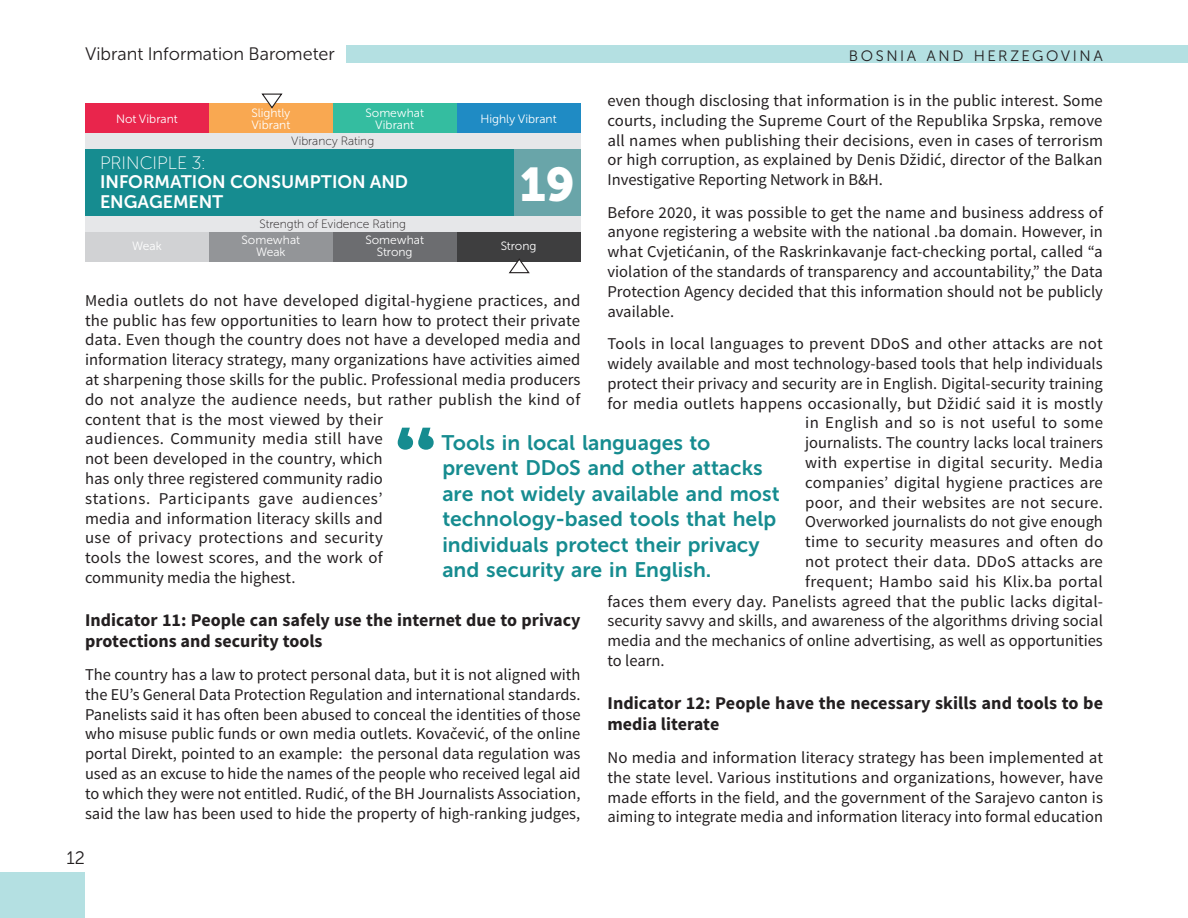
<style>
.page{position:relative;width:1188px;height:918px;background:#fff}
.page>*{position:absolute;margin:0;border:0;box-sizing:border-box;transform-origin:0 0}
.t1{font:47.1px "Museo Sans Cyrl 900";color:#fff}
.Pullquotes{font:21px/25.5px "Museo Sans Cyrl 700";color:#168c90}
.Indicator{font:700 18px/21.6px "Source Sans Pro";color:#231f20}
.t2{font:18px/19.5px "Museo Sans Cyrl 700";color:#fff}
.t3{font:18px "Museo Sans Cyrl 300";color:#231f20}
.t4{font:18px "Museo Sans Cyrl 100";color:#fff}
.t5{font:16.5px/19.8px "Source Sans Pro";letter-spacing:.005em;color:#231f20;text-align:justify}
.t6{font:15px "Museo Sans Cyrl 300";letter-spacing:.175em;color:#231f20}
.t7{font:12px "Museo Sans Cyrl 300";color:#fff}
.t8{font:12px "Museo Sans Cyrl 100";color:#231f20}
</style>
<div class="page">
<div style="left:0;top:872px;width:85px;height:46px;background:#b4e0e2"></div>
<div style="left:346px;top:45px;width:842px;height:18px;background:#b4e0e2"></div>
<div style="left:85px;top:216px;width:495px;height:17px;background:#e6e7e9"></div>
<div style="left:85px;top:133px;width:495px;height:16px;background:#e6e7e9"></div>
<div style="left:85px;top:149px;width:495px;height:67px;background:#168c90"></div>
<div style="left:514px;top:149px;width:66px;height:67px;background:#69a5a9"></div>
<div style="left:333px;top:103px;width:124px;height:30px;background:#34bda0"></div>
<div style="left:457px;top:103px;width:123px;height:30px;background:#1f8bc4"></div>
<div style="left:209px;top:103px;width:124px;height:30px;background:#f9a851"></div>
<div style="left:85px;top:103px;width:124px;height:30px;background:#e9254c"></div>
<svg style="left:261px;top:93px;width:22px;height:16px"></svg>
<div style="left:333px;top:233px;width:124px;height:29px;background:#6c6d70"></div>
<div style="left:457px;top:233px;width:123px;height:29px;background:#3e3e3f"></div>
<div style="left:209px;top:233px;width:124px;height:29px;background:#939598"></div>
<div style="left:85px;top:233px;width:124px;height:29px;background:#d1d2d4"></div>
<svg style="left:508px;top:258px;width:22px;height:16px"></svg>
<svg style="left:398px;top:428px;width:36px;height:22px"></svg>
<p class="t3" style="left:85px;top:44px;width:251px">Vibrant Information Barometer</p>
<p class="t6" style="left:849px;top:48px;width:256px">BOSNIA AND HERZEGOVINA</p>
<p class="t5" style="left:608px;top:91px;width:497px">even though disclosing that information is in the public interest. Some courts, including the Supreme Court of the Republika Srpska, remove all names when publishing their decisions, even in cases of terrorism or high corruption, as explained by Denis Džidić, director of the Balkan Investigative Reporting Network in B&amp;H.</p>
<p class="t5" style="left:608px;top:203px;width:497px">Before 2020, it was possible to get the name and business address of anyone registering a website with the national .ba domain. However, in what Cvjetićanin, of the Raskrinkavanje fact-checking portal, called “a violation of the standards of transparency and accountability,” the Data Protection Agency decided that this information should not be publicly available.</p>
<p class="t5" style="left:608px;top:334px;width:497px">Tools in local languages to prevent DDoS and other attacks are not</p>
<p class="t5" style="left:608px;top:354px;width:497px">widely available and most technology-based tools that help individuals</p>
<p class="t5" style="left:608px;top:374px;width:497px">protect their privacy and security are in English. Digital-security training</p>
<p class="t5" style="left:608px;top:394px;width:497px">for media outlets happens occasionally, but Džidić said it is mostly</p>
<p class="t5" style="left:805px;top:413px;width:299px">in English and so is not useful to some</p>
<p class="t5" style="left:805px;top:433px;width:299px">journalists. The country lacks local trainers</p>
<p class="t5" style="left:805px;top:453px;width:299px">with expertise in digital security. Media</p>
<p class="t5" style="left:805px;top:473px;width:299px">companies’ digital hygiene practices are</p>
<p class="t5" style="left:805px;top:493px;width:299px">poor, and their websites are not secure.</p>
<p class="t5" style="left:805px;top:512px;width:299px">Overworked journalists do not give enough</p>
<p class="t5" style="left:805px;top:532px;width:299px">time to security measures and often do</p>
<p class="t5" style="left:805px;top:552px;width:299px">not protect their data. DDoS attacks are</p>
<p class="t5" style="left:805px;top:572px;width:299px">frequent; Hambo said his Klix.ba portal</p>
<p class="t5" style="left:608px;top:592px;width:497px">faces them every day. Panelists agreed that the public lacks digital-</p>
<p class="t5" style="left:608px;top:611px;width:497px">security savvy and skills, and awareness of the algorithms driving social</p>
<p class="t5" style="left:608px;top:631px;width:497px">media and the mechanics of online advertising, as well as opportunities</p>
<p class="t5" style="left:608px;top:651px;width:59px">to learn.</p>
<p class="Indicator" style="left:608px;top:693px;width:497px">Indicator 12: People have the necessary skills and tools to be media literate</p>
<p class="t5" style="left:608px;top:748px;width:497px">No media and information literacy strategy has been implemented at the state level. Various institutions and organizations, however, have made efforts in the field, and the government of the Sarajevo canton is aiming to integrate media and information literacy into formal education</p>
<p class="t7" style="left:251px;top:106px;width:41px">Slightly</p>
<p class="t7" style="left:251px;top:118px;width:40px">Vibrant</p>
<p class="t7" style="left:365px;top:106px;width:60px">Somewhat</p>
<p class="t7" style="left:375px;top:118px;width:40px">Vibrant</p>
<p class="t7" style="left:481px;top:112px;width:78px">Highly Vibrant</p>
<p class="t7" style="left:116px;top:112px;width:63px">Not Vibrant</p>
<p class="t8" style="left:291px;top:134px;width:84px">Vibrancy Rating</p>
<p class="t4" style="left:100px;top:153px;width:107px">PRINCIPLE 3:</p>
<p class="t2" style="left:100px;top:172px;width:310px">INFORMATION CONSUMPTION AND<br>ENGAGEMENT</p>
<p class="t1" style="left:520px;top:158px;width:56px">19</p>
<p class="t8" style="left:260px;top:218px;width:148px">Strength of Evidence Rating</p>
<p class="t7" style="left:242px;top:234px;width:60px">Somewhat</p>
<p class="t7" style="left:256px;top:246px;width:31px">Weak</p>
<p class="t7" style="left:365px;top:234px;width:60px">Somewhat</p>
<p class="t7" style="left:377px;top:246px;width:37px">Strong</p>
<p class="t7" style="left:501px;top:240px;width:37px">Strong</p>
<p class="t7" style="left:132px;top:240px;width:31px">Weak</p>
<p class="t5" style="left:85px;top:291px;width:497px;text-align:left">Media outlets do not have developed digital-hygiene practices, and the public has few opportunities to learn how to protect their private data. Even though the country does not have a developed media and information literacy strategy, many organizations have activities aimed at sharpening those skills for the public. Professional media producers do not analyze the audience needs, but rather publish the kind of content that is the most viewed by their<br>audiences. Community media still have<br>not been developed in the country, which<br>has only three registered community radio<br>stations. Participants gave audiences’<br>media and information literacy skills and<br>use of privacy protections and security<br>tools the lowest scores, and the work of<br>community media the highest.</p>
<p class="Indicator" style="left:85px;top:610px;width:497px">Indicator 11: People can safely use the internet due to privacy protections and security tools</p>
<p class="t5" style="left:85px;top:665px;width:497px">The country has a law to protect personal data, but it is not aligned with the EU’s General Data Protection Regulation and international standards.<br>Panelists said it has often been abused to conceal the identities of those who misuse public funds or own media outlets. Kovačević, of the online portal Direkt, pointed to an example: the personal data regulation was used as an excuse to hide the names of the people who received legal aid to which they were not entitled. Rudić, of the BH Journalists Association, said the law has been used to hide the property of high-ranking judges,</p>
<p class="Pullquotes" style="left:442px;top:430px;width:340px">Tools in local languages to prevent DDoS and other attacks are not widely available and most technology-based tools that help individuals protect their privacy and security are in English.</p>
<p class="t3" style="left:66px;top:848px;width:20px">12</p>
</div>
